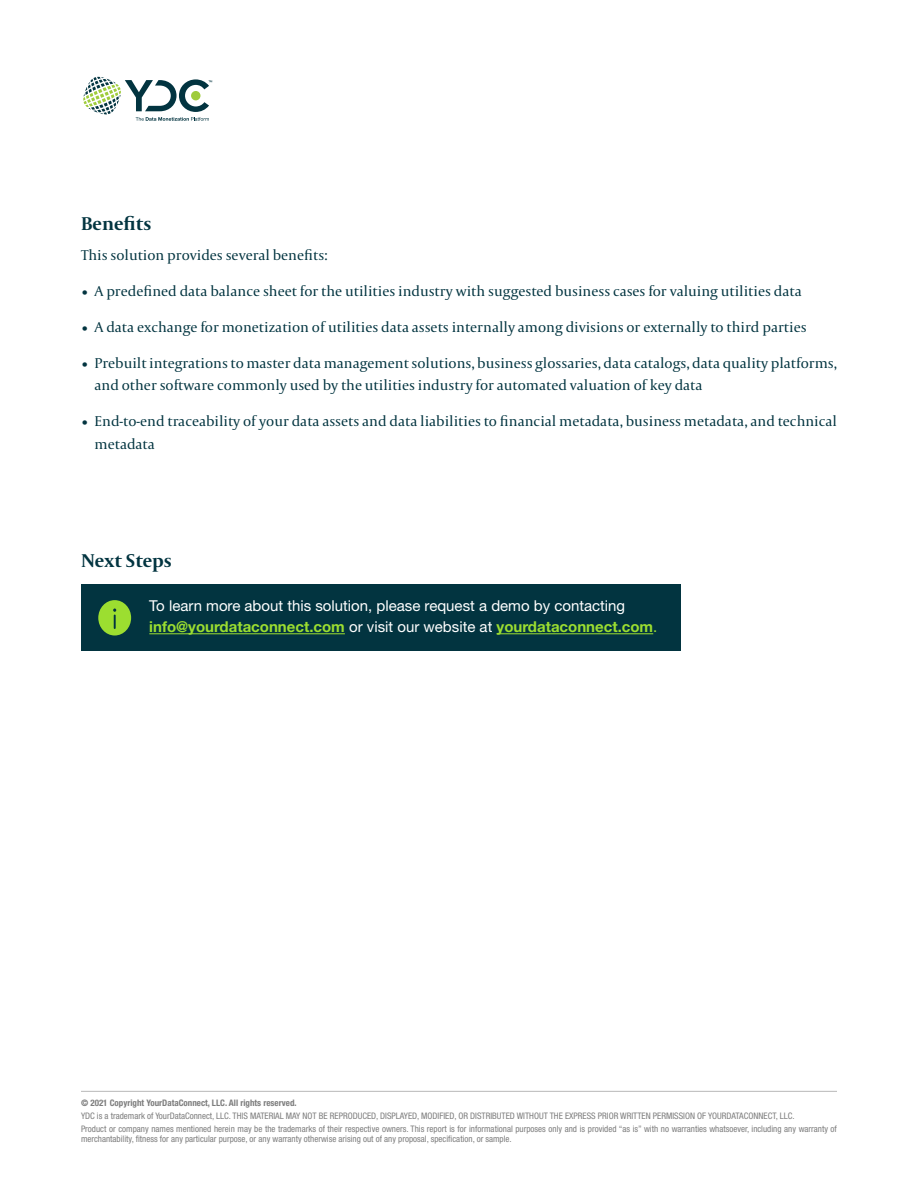
<style>
.page{position:relative;width:918px;height:1188px;background:#fff}
.page>*{position:absolute;margin:0;border:0;box-sizing:border-box;transform-origin:0 0}
.t1{font:700 19.5px "Capitolium 2";color:#023440}
.t2{font:15px/22.5px "Capitolium 2";color:#023440}
.t3{font:15px/21px "Helvetica Neue";color:#fff}
.t4{font:condensed 9px/12.6px "Helvetica Neue";color:#7d7d7d}
.t5{font:700 condensed 9px "Helvetica Neue";color:#7d7d7d}
.s1{font-weight:700;color:#9cde30}
.s2{color:#9cde30}
</style>
<div class="page">
<hr style="left:81px;top:1091px;width:756px;height:1px;background:#b9b9b9">
<svg style="left:83px;top:77px;width:129px;height:44px"></svg>
<div style="left:81px;top:584px;width:599px;height:67px;background:#023440"></div>
<hr style="left:149px;top:634px;width:196px;height:1px;background:#9cde30">
<hr style="left:497px;top:634px;width:156px;height:1px;background:#9cde30">
<svg style="left:98px;top:600px;width:33px;height:36px"></svg>
<h1 class="t1" style="left:81px;top:211px;width:72px">Benefits</h1>
<p class="t2" style="left:81px;top:243px;width:248px">This solution provides several benefits:</p>
<p class="t2" style="left:81px;top:279px;width:722px">• A predefined data balance sheet for the utilities industry with suggested business cases for valuing utilities data</p>
<p class="t2" style="left:81px;top:315px;width:727px">• A data exchange for monetization of utilities data assets internally among divisions or externally to third parties</p>
<p class="t2" style="left:94px;top:351px;width:744px;text-indent:-14px">• Prebuilt integrations to master data management solutions, business glossaries, data catalogs, data quality platforms, and other software commonly used by the utilities industry for automated valuation of key data</p>
<p class="t2" style="left:94px;top:410px;width:744px;text-indent:-14px">• End-to-end traceability of your data assets and data liabilities to financial metadata, business metadata, and technical metadata</p>
<h1 class="t1" style="left:81px;top:548px;width:92px">Next Steps</h1>
<p class="t3" style="left:149px;top:595px;width:510px">To learn more about this solution, please request a demo by contacting <span class="s1">info@yourdataconnect.com</span> or visit our website at <span class="s1">yourdataconnect.com</span><span class="s2">.</span></p>
<p class="t5" style="left:81px;top:1098px;width:217px">© 2021 Copyright YourDataConnect, LLC. All rights reserved.</p>
<p class="t4" style="left:81px;top:1110px;width:757px">YDC is a trademark of YourDataConnect, LLC. THIS MATERIAL MAY NOT BE REPRODUCED, DISPLAYED, MODIFIED, OR DISTRIBUTED WITHOUT THE EXPRESS PRIOR WRITTEN PERMISSION OF YOURDATACONNECT, LLC.<br>Product or company names mentioned herein may be the trademarks of their respective owners. This report is for informational purposes only and is provided “as is” with no warranties whatsoever, including any warranty of</p>
<p class="t4" style="left:81px;top:1133px;width:432px">merchantability, fitness for any particular purpose, or any warranty otherwise arising out of any proposal, specification, or sample.</p>
</div>
